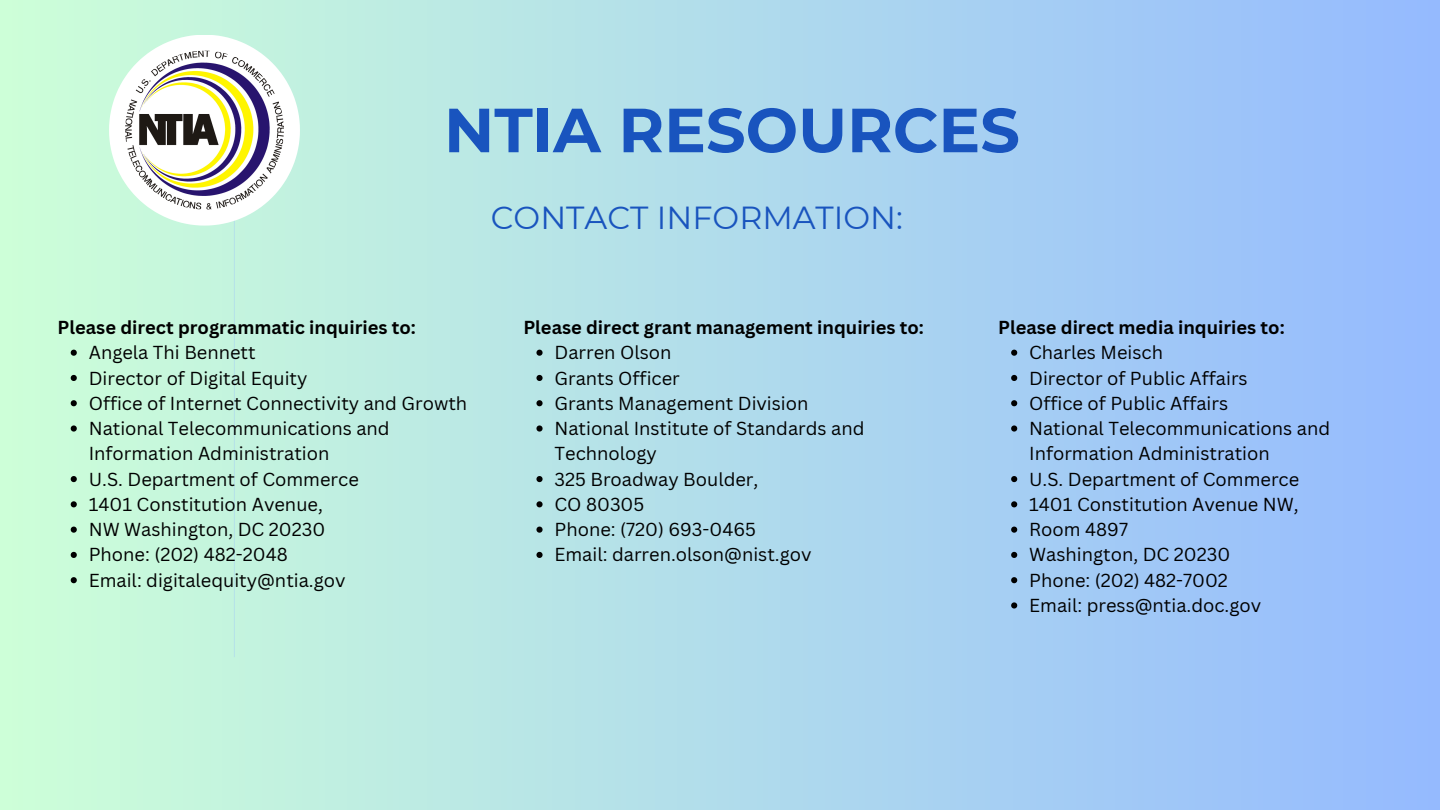
<style>
.page{position:relative;width:1440px;height:810px;background:#fff}
.page>*{position:absolute;margin:0;border:0;box-sizing:border-box;transform-origin:0 0}
.t1{font:700 62.2px "Montserrat";color:#1954be}
.t2{font:31.9px "Montserrat";color:#1954be}
.t3{font:18.3px/25.3px "Canva Sans";color:#000}
.t4{font:700 18.3px "Canva Sans";color:#000}
</style>
<div class="page">
<div style="left:0;top:0;width:1440px;height:810px;background:linear-gradient(to right,#cdffd8,#95bafe)"></div>
<hr style="left:234px;top:81px;width:1px;height:576px;background:#b5e1e9">
<svg style="left:109px;top:35px;width:191px;height:191px"></svg>
<img style="left:125px;top:51px;width:159px;height:158px">
<svg style="left:71px;top:350px;width:6px;height:6px"></svg>
<svg style="left:71px;top:375px;width:6px;height:6px"></svg>
<svg style="left:71px;top:400px;width:6px;height:6px"></svg>
<svg style="left:71px;top:425px;width:6px;height:7px"></svg>
<svg style="left:71px;top:476px;width:6px;height:6px"></svg>
<svg style="left:71px;top:501px;width:6px;height:6px"></svg>
<svg style="left:71px;top:527px;width:6px;height:6px"></svg>
<svg style="left:71px;top:552px;width:6px;height:6px"></svg>
<svg style="left:71px;top:577px;width:6px;height:6px"></svg>
<svg style="left:536px;top:350px;width:7px;height:6px"></svg>
<svg style="left:536px;top:375px;width:7px;height:6px"></svg>
<svg style="left:536px;top:400px;width:7px;height:6px"></svg>
<svg style="left:536px;top:425px;width:7px;height:7px"></svg>
<svg style="left:536px;top:476px;width:7px;height:6px"></svg>
<svg style="left:536px;top:501px;width:7px;height:6px"></svg>
<svg style="left:536px;top:527px;width:7px;height:6px"></svg>
<svg style="left:536px;top:552px;width:7px;height:6px"></svg>
<svg style="left:1011px;top:350px;width:6px;height:6px"></svg>
<svg style="left:1011px;top:375px;width:6px;height:6px"></svg>
<svg style="left:1011px;top:400px;width:6px;height:6px"></svg>
<svg style="left:1011px;top:425px;width:6px;height:7px"></svg>
<svg style="left:1011px;top:476px;width:6px;height:6px"></svg>
<svg style="left:1011px;top:501px;width:6px;height:6px"></svg>
<svg style="left:1011px;top:527px;width:6px;height:6px"></svg>
<svg style="left:1011px;top:552px;width:6px;height:6px"></svg>
<svg style="left:1011px;top:577px;width:6px;height:6px"></svg>
<svg style="left:1011px;top:602px;width:6px;height:7px"></svg>
<h1 class="t1" style="left:444px;top:92px;width:577px">NTIA RESOURCES</h1>
<p class="t2" style="left:491px;top:198px;width:414px">CONTACT INFORMATION:</p>
<h2 class="t4" style="left:58px;top:314px;width:360px">Please direct programmatic inquiries to:</h2>
<h3 class="t3" style="left:89px;top:339px;width:168px">Angela Thi Bennett</h3>
<p class="t3" style="left:89px;top:365px;width:220px">Director of Digital Equity</p>
<p class="t3" style="left:89px;top:390px;width:380px">Office of Internet Connectivity and Growth</p>
<p class="t3" style="left:89px;top:415px;width:302px">National Telecommunications and<br>Information Administration</p>
<p class="t3" style="left:89px;top:466px;width:272px">U.S. Department of Commerce</p>
<p class="t3" style="left:89px;top:491px;width:236px">1401 Constitution Avenue,</p>
<p class="t3" style="left:89px;top:516px;width:238px">NW Washington, DC 20230</p>
<p class="t3" style="left:89px;top:542px;width:201px">Phone: (202) 482-2048</p>
<p class="t3" style="left:89px;top:567px;width:258px">Email: digitalequity@ntia.gov</p>
<p class="t4" style="left:523px;top:314px;width:402px">Please direct grant management inquiries to:</p>
<h3 class="t3" style="left:555px;top:339px;width:119px">Darren Olson</h3>
<p class="t3" style="left:555px;top:365px;width:127px">Grants Officer</p>
<p class="t3" style="left:555px;top:390px;width:256px">Grants Management Division</p>
<p class="t3" style="left:555px;top:415px;width:311px">National Institute of Standards and<br>Technology</p>
<p class="t3" style="left:555px;top:466px;width:205px">325 Broadway Boulder,</p>
<p class="t3" style="left:555px;top:491px;width:91px">CO 80305</p>
<p class="t3" style="left:555px;top:516px;width:203px">Phone: (720) 693-0465</p>
<p class="t3" style="left:555px;top:542px;width:259px">Email: darren.olson@nist.gov</p>
<p class="t4" style="left:998px;top:314px;width:288px">Please direct media inquiries to:</p>
<h3 class="t3" style="left:1029px;top:339px;width:135px">Charles Meisch</h3>
<p class="t3" style="left:1029px;top:365px;width:220px">Director of Public Affairs</p>
<p class="t3" style="left:1029px;top:390px;width:201px">Office of Public Affairs</p>
<p class="t3" style="left:1029px;top:415px;width:302px">National Telecommunications and<br>Information Administration</p>
<p class="t3" style="left:1029px;top:466px;width:272px">U.S. Department of Commerce</p>
<p class="t3" style="left:1029px;top:491px;width:271px">1401 Constitution Avenue NW,</p>
<p class="t3" style="left:1029px;top:516px;width:100px">Room 4897</p>
<p class="t3" style="left:1029px;top:542px;width:203px">Washington, DC 20230</p>
<p class="t3" style="left:1029px;top:567px;width:200px">Phone: (202) 482-7002</p>
<p class="t3" style="left:1029px;top:592px;width:234px">Email: press@ntia.doc.gov</p>
</div>
